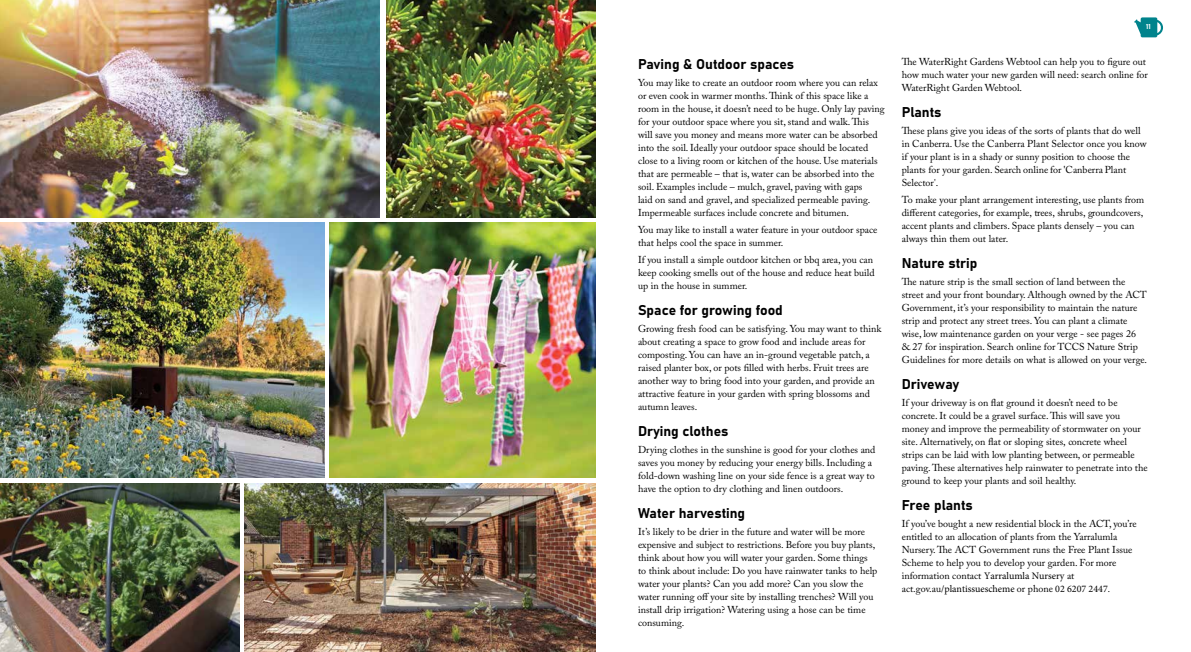
<style>
.page{position:relative;width:1191px;height:652px;background:#fff}
.page>*{position:absolute;margin:0;border:0;box-sizing:border-box;transform-origin:0 0}
.t1{font:14px "Bahnschrift";color:#000}
.t2{font:10px/13px "Adobe Caslon Pro";color:#000}
.t3{font:10px "Minion Pro";color:#000}
.t4{font:7px "Bahnschrift";color:#fff}
.s1{font-family:"Minion Pro"}
.s2{font-family:"Adobe Caslon Pro"}
</style>
<div class="page">
<svg style="left:1134px;top:17px;width:29px;height:20px"></svg>
<img style="left:0;top:0;width:380px;height:217px">
<img style="left:0;top:222px;width:324px;height:256px">
<img style="left:0;top:483px;width:239px;height:169px">
<img style="left:386px;top:0;width:209px;height:217px">
<img style="left:244px;top:483px;width:351px;height:169px">
<img style="left:330px;top:222px;width:265px;height:256px">
<h1 class="t1" style="left:638px;top:53px;width:158px">Paving &amp; Outdoor spaces</h1>
<p class="t2" style="left:638px;top:76px;width:248px">You may like to create an outdoor room where you can relax or even cook in warmer months. Think of this space like a room in the house, it doesn’t need to be huge. Only lay paving for your outdoor space where you sit, stand and walk. This will save you money and means more water can be absorbed into the soil. Ideally your outdoor space should be located close to a living room or kitchen of the house. Use materials that are permeable – that is, water can be absorbed into the soil. Examples include – mulch, gravel, paving with gaps<br>laid on sand and gravel, and specialized permeable paving.<br>Impermeable surfaces include concrete and bitumen.</p>
<p class="t2" style="left:638px;top:223px;width:241px">You may like to install a water feature in your outdoor space that helps cool the space in summer.</p>
<p class="t2" style="left:638px;top:253px;width:238px">If you install a simple outdoor kitchen or bbq area, you can keep cooking smells out of the house and reduce heat build up in the house in summer.</p>
<h1 class="t1" style="left:638px;top:299px;width:146px">Space for growing food</h1>
<p class="t2" style="left:638px;top:322px;width:245px">Growing fresh food can be satisfying. You may want to think about creating a space to grow food and include areas for composting. You can have an in-ground vegetable patch, a raised planter box, or pots filled with herbs. Fruit trees are another way to bring food into your garden, and provide an attractive feature in your garden with spring blossoms and autumn leaves.</p>
<h1 class="t1" style="left:638px;top:420px;width:92px">Drying clothes</h1>
<p class="t2" style="left:638px;top:443px;width:239px">Drying clothes in the sunshine is good for your clothes and saves you money by reducing your energy bills. Including a fold-down washing line on your side fence is a great way to have the option to dry clothing and linen outdoors.</p>
<h1 class="t1" style="left:638px;top:502px;width:109px">Water harvesting</h1>
<p class="t2" style="left:638px;top:525px;width:241px">It’s likely to be drier in the future and water will be more expensive and subject to restrictions. Before you buy plants, think about how you will water your garden. Some things to think about include: Do you have rainwater tanks to help water your plants? Can you add more? Can you slow the water running off your site by installing trenches? Will you install drip irrigation? Watering using a hose can be time consuming.</p>
<p class="t4" style="left:1146px;top:22px;width:6px">11</p>
<p class="t2" style="left:901px;top:55px;width:248px">The WaterRight Gardens Webtool can help you to figure out how much water your new garden will need: search online for<br>WaterRight Garden Webtool.</p>
<h1 class="t1" style="left:901px;top:101px;width:41px">Plants</h1>
<p class="t2" style="left:901px;top:124px;width:246px">These plans give you ideas of the sorts of plants that do well in Canberra. Use the Canberra Plant Selector once you know if your plant is in a shady or sunny position to choose the plants for your garden. Search online for 'Canberra Plant Selector<span class="s1">'</span>.</p>
<p class="t2" style="left:901px;top:193px;width:244px">To make your plant arrangement interesting, use plants from different categories, for example, trees, shrubs, groundcovers, accent plants and climbers. Space plants densely – you can always thin them out later.</p>
<h1 class="t1" style="left:901px;top:252px;width:77px">Nature strip</h1>
<p class="t2" style="left:901px;top:275px;width:247px">The nature strip is the small section of land between the street and your front boundary. Although owned by the ACT Government, it’s your responsibility to maintain the nature strip and protect any street trees. You can plant a climate wise, low maintenance garden on your verge - see pages 26<br>&amp; 27 for inspiration. Search online for TCCS Nature Strip Guidelines for more details on what is allowed on your verge.</p>
<h1 class="t1" style="left:901px;top:373px;width:59px">Driveway</h1>
<p class="t2" style="left:901px;top:396px;width:247px">If your driveway is on flat ground it doesn’t need to be concrete. It could be a gravel surface. This will save you money and improve the permeability of stormwater on your site. Alternatively, on flat or sloping sites, concrete wheel strips can be laid with low planting between, or permeable paving. These alternatives help rainwater to penetrate into the ground to keep your plants and soil healthy.</p>
<h1 class="t1" style="left:901px;top:494px;width:73px">Free plants</h1>
<p class="t2" style="left:901px;top:517px;width:236px">If you’ve bought a new residential block in the ACT, you’re entitled to an allocation of plants from the Yarralumla Nursery. The ACT Government runs the Free Plant Issue Scheme to help you to develop your garden. For more information contact <span class="s1">Yarralumla Nursery</span> at</p>
<p class="t3" style="left:901px;top:583px;width:210px"><span class="s2">act.gov.au</span>/plantissuescheme <span class="s2">or phone</span> 02 6207 2447.</p>
</div>
